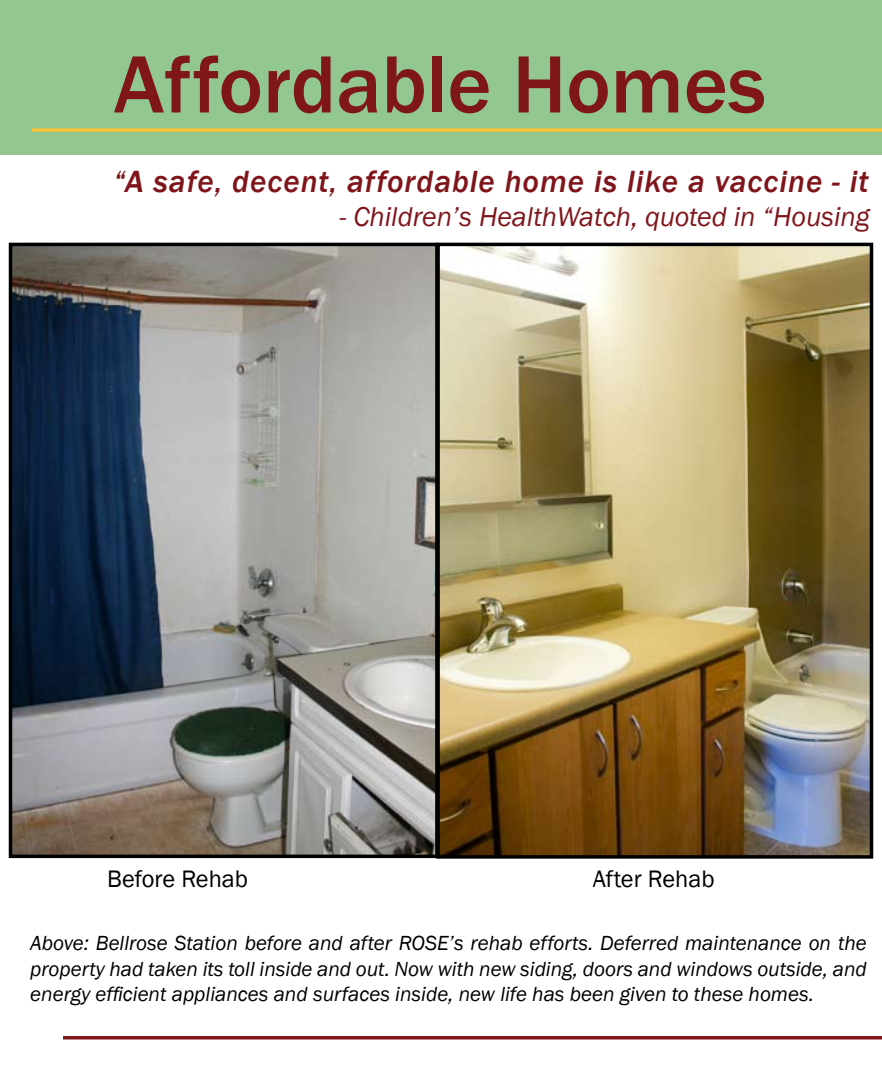
<style>
.page{position:relative;width:882px;height:1071px;background:#fff}
.page>*{position:absolute;margin:0;border:0;box-sizing:border-box;transform-origin:0 0}
.t1{font:500 84px "Franklin Gothic";color:#7f1618}
.t2{font:italic 500 31.5px "Franklin Gothic";letter-spacing:.03em;color:#7f151b}
.t3{font:italic 28px "Franklin Gothic";color:#7f151b}
.t4{font:24.5px "Franklin Gothic";color:#000}
.t5{font:italic 21px/25.2px "Franklin Gothic";color:#000;text-align:justify}
</style>
<div class="page">
<div style="left:0;top:0;width:882px;height:155px;background:#92c791"></div>
<svg style="left:32px;top:128px;width:850px;height:4px;background:#ebc244"></svg>
<svg style="left:63px;top:1036px;width:819px;height:4px;background:#8e3334"></svg>
<img style="left:14px;top:248px;width:854px;height:606px">
<div style="left:436px;top:243px;width:437px;height:616px;border:4px solid #000"></div>
<div style="left:9px;top:243px;width:430px;height:615px;border:4px solid #000"></div>
<h1 class="t1" style="left:114px;top:33px;width:654px">Affordable Homes</h1>
<h2 class="t2" style="left:114px;top:162px;width:756px">“A safe, decent, affordable home is like a vaccine - it</h2>
<h3 class="t3" style="left:340px;top:199px;width:532px">- Children’s HealthWatch, quoted in “Housing</h3>
<p class="t4" style="left:107px;top:864px;width:142px">Before Rehab</p>
<p class="t4" style="left:593px;top:864px;width:123px">After Rehab</p>
<p class="t5" style="left:30px;top:931px;width:838px">Above: Bellrose Station before and after ROSE’s rehab efforts. Deferred maintenance on the property had taken its toll inside and out. Now with new siding, doors and windows outside, and energy efficient appliances and surfaces inside, new life has been given to these homes.</p>
</div>
